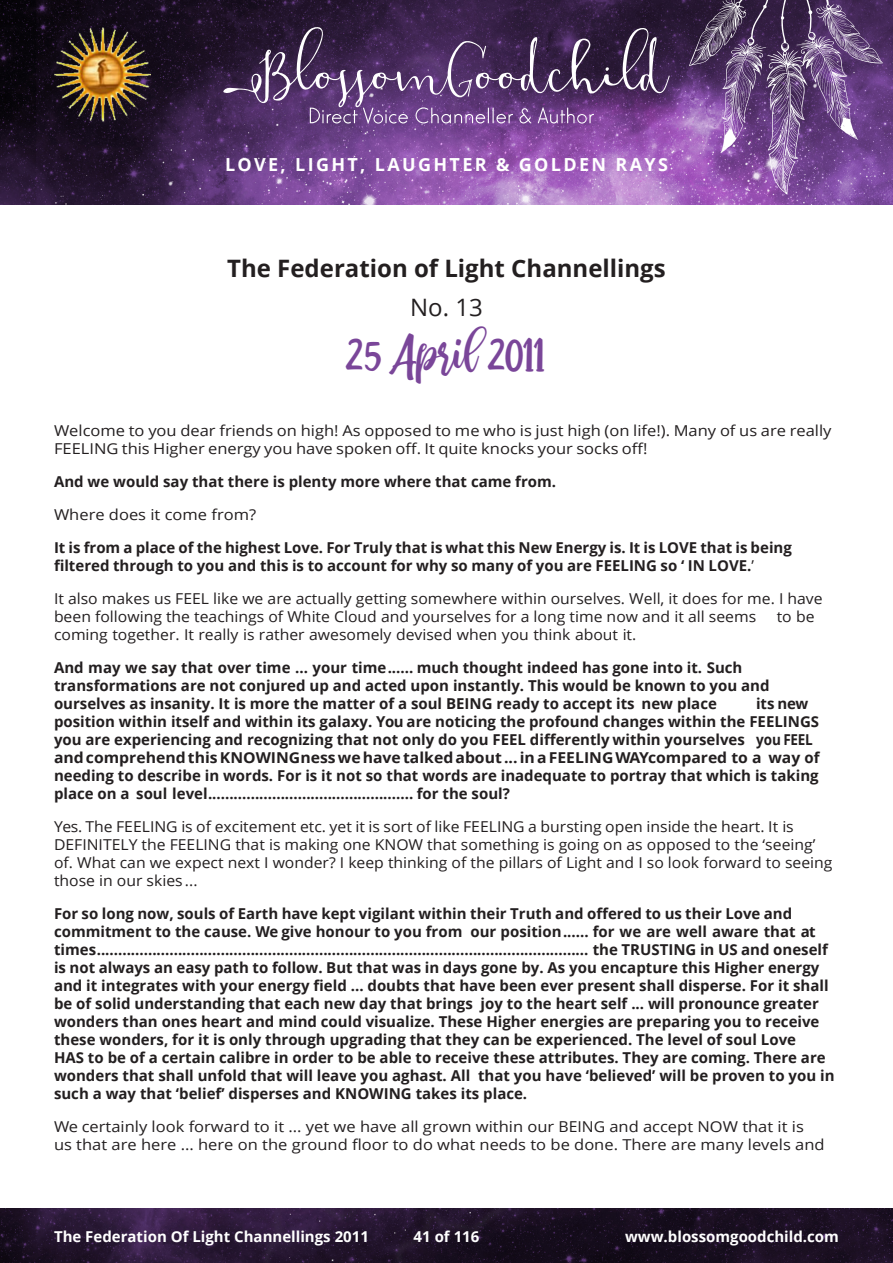
<style>
.page{position:relative;width:893px;height:1263px;background:#fff}
.page>*{position:absolute;margin:0;border:0;box-sizing:border-box;transform-origin:0 0}
.Headings{font:45px "bhatoshine";color:#7a4699}
.t1{font:700 24px "Open Sans";color:#231f20}
.t2{font:24px "Open Sans";color:#231f20}
.t3{font:700 18px "Open Sans";letter-spacing:.13em;color:#fff}
.Body_Text{font:700 15px/18px "Open Sans";color:#231f20}
.Body_Text-2{font:15px/18px "Open Sans";color:#231f20;scale:1.05 1}
.Body_Text-3{font:15px/18px "Open Sans";color:#231f20;scale:1.1 1}
.t4{font:700 15px "Open Sans";color:#fff}
.s1{font-weight:400}
</style>
<div class="page">
<img style="left:0;top:0;width:893px;height:205px">
<svg style="left:223px;top:27px;width:447px;height:97px;background:#5a3f6c"></svg>
<img style="left:54px;top:27px;width:97px;height:97px">
<svg style="left:689px;top:0;width:194px;height:195px;background:#74528a"></svg>
<img style="left:0;top:1209px;width:893px;height:54px">
<p class="t3" style="left:225px;top:152px;width:444px">LOVE, LIGHT, LAUGHTER &amp; GOLDEN RAYS</p>
<p class="t1" style="left:227px;top:251px;width:440px">The Federation of Light Channellings</p>
<p class="t2" style="left:410px;top:291px;width:74px">No. 13</p>
<p class="Headings" style="left:347px;top:320px;width:201px">25 April 2011</p>
<p class="Body_Text-3" style="left:54px;top:421px;width:708px">Welcome to you dear friends on high! As opposed to me who is just high (on life!). Many of us are really<br>FEELING this Higher energy you have spoken off. It quite knocks your socks off!</p>
<p class="Body_Text" style="left:54px;top:472px;width:504px">And we would say that there is plenty more where that came from.</p>
<p class="Body_Text-3" style="left:54px;top:505px;width:185px">Where does it come from?</p>
<p class="Body_Text" style="left:54px;top:538px;width:739px">It is from a place of the highest Love. For Truly that is what this New Energy is. It is LOVE that is being filtered through to you and this is to account for why so many of you are FEELING so ‘ IN LOVE.<span class="s1">’</span></p>
<p class="Body_Text-2" style="left:54px;top:589px;width:733px">It also makes us FEEL like we are actually getting somewhere within ourselves. Well, it does for me. I have been following the teachings of White Cloud and yourselves for a long time now and it all seems</p>
<p class="Body_Text-2" style="left:777px;top:607px;width:38px">to be</p>
<p class="Body_Text-2" style="left:54px;top:625px;width:556px">coming together. It really is rather awesomely devised when you think about it.</p>
<p class="Body_Text" style="left:54px;top:658px;width:717px">And may we say that over time ... your time...... much thought indeed has gone into it. Such transformations are not conjured up and acted upon instantly. This would be known to you and ourselves as insanity. It is more the matter of a soul BEING ready to accept its new place</p>
<p class="Body_Text" style="left:54px;top:694px;width:767px;text-indent:702px">its new position within itself and within its galaxy. You are noticing the profound changes within the FEELINGS you are experiencing and recognizing that not only do you FEEL differently within yourselves you FEEL and comprehend this KNOWINGness we have talked about ... in a FEELING WAYcompared to a way of needing to describe in words. For is it not so that words are inadequate to portray that which is taking place on a soul level................................................ for the soul?</p>
<p class="Body_Text-2" style="left:54px;top:817px;width:743px">Yes. The FEELING is of excitement etc. yet it is sort of like FEELING a bursting open inside the heart. It is DEFINITELY the FEELING that is making one KNOW that something is going on as opposed to the ‘seeing’ of. What can we expect next I wonder? I keep thinking of the pillars of Light and I so look forward to seeing those in our skies ...</p>
<p class="Body_Text" style="left:54px;top:904px;width:782px">For so long now, souls of Earth have kept vigilant within their Truth and offered to us their Love and commitment to the cause. We give honour to you from our position...... for we are well aware that at times................................................................................................................... the TRUSTING in US and oneself is not always an easy path to follow. But that was in days gone by. As you encapture this Higher energy and it integrates with your energy field ... doubts that have been ever present shall disperse. For it shall be of solid understanding that each new day that brings joy to the heart self ... will pronounce greater wonders than ones heart and mind could visualize. These Higher energies are preparing you to receive these wonders, for it is only through upgrading that they can be experienced. The level of soul Love<br>HAS to be of a certain calibre in order to be able to receive these attributes. They are coming. There are wonders that shall unfold that will leave you aghast. All that you have ‘believed’ will be proven to you in such a way that ‘belief’ disperses and KNOWING takes its place.</p>
<p class="Body_Text-3" style="left:54px;top:1117px;width:702px">We certainly look forward to it ... yet we have all grown within our BEING and accept NOW that it is us that are here ... here on the ground floor to do what needs to be done. There are many levels and</p>
<p class="t4" style="left:54px;top:1226px;width:316px">The Federation Of Light Channellings 2011</p>
<p class="t4" style="left:414px;top:1226px;width:67px">41 of 116</p>
<p class="t4" style="left:625px;top:1226px;width:215px">www.blossomgoodchild.com</p>
</div>
